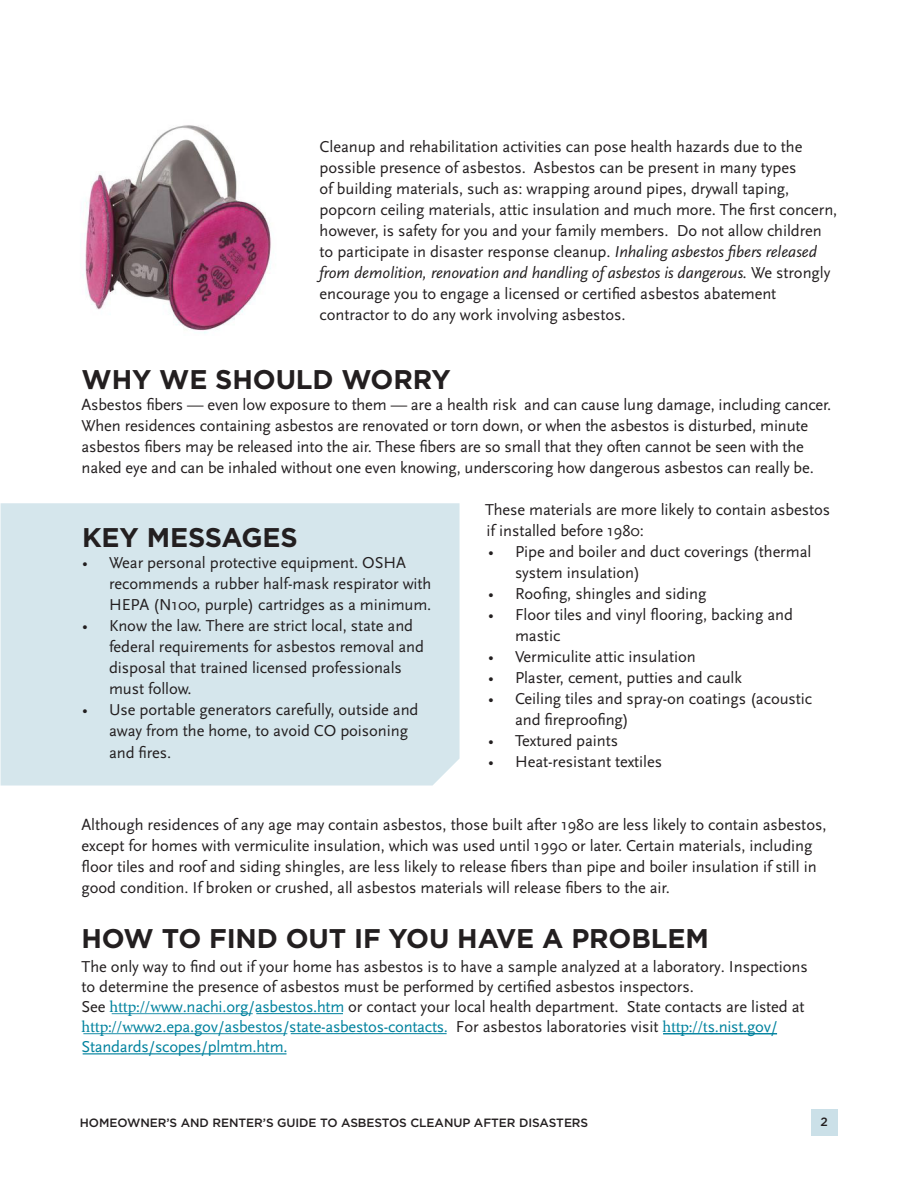
<style>
.page{position:relative;width:918px;height:1188px;background:#fff}
.page>*{position:absolute;margin:0;border:0;box-sizing:border-box;transform-origin:0 0}
.t1{font:700 27px "Gotham";letter-spacing:-.005em;color:#231f20}
.t2{font:16.5px/21px "Scala Sans";letter-spacing:-.005em;color:#231f20}
.t3{font:500 12px "Gotham";letter-spacing:-.005em;color:#231f20}
.s1{font-style:italic}
.s2{font-family:"Minion Pro";color:#00829e}
.s3{color:#00829e}
</style>
<div class="page">
<div style="left:811px;top:1109px;width:27px;height:27px;background:#cbe0e8"></div>
<hr style="left:83px;top:1054px;width:204px;height:1px;background:#00829e">
<hr style="left:663px;top:1033px;width:114px;height:1px;background:#00829e">
<hr style="left:291px;top:1033px;width:156px;height:1px;background:#00829e">
<hr style="left:83px;top:1033px;width:204px;height:1px;background:#00829e">
<hr style="left:256px;top:1013px;width:87px;height:1px;background:#00829e">
<hr style="left:112px;top:1013px;width:141px;height:1px;background:#00829e">
<img style="left:82px;top:125px;width:189px;height:209px">
<div style="left:1px;top:503px;width:459px;height:283px;background:#d5e6ec"></div>
<p class="t2" style="left:320px;top:136px;width:519px">Cleanup and rehabilitation activities can pose health hazards due to the possible presence of asbestos. Asbestos can be present in many types<br>of building materials, such as: wrapping around pipes, drywall taping, popcorn ceiling materials, attic insulation and much more. The first concern, however, is safety for you and your family members. Do not allow children to participate in disaster response cleanup. <span class="s1">Inhaling asbestos fibers released from demolition, renovation and handling of asbestos is dangerous.</span> We strongly encourage you to engage a licensed or certified asbestos abatement contractor to do any work involving asbestos.</p>
<h2 class="t1" style="left:82px;top:361px;width:371px">WHY WE SHOULD WORRY</h2>
<p class="t2" style="left:82px;top:394px;width:751px">Asbestos fibers — even low exposure to them — are a health risk and can cause lung damage, including cancer.<br>When residences containing asbestos are renovated or torn down, or when the asbestos is disturbed, minute asbestos fibers may be released into the air. These fibers are so small that they often cannot be seen with the naked eye and can be inhaled without one even knowing, underscoring how dangerous asbestos can really be.</p>
<h2 class="t1" style="left:82px;top:520px;width:217px">KEY MESSAGES</h2>
<p class="t2" style="left:109px;top:553px;width:324px;text-indent:-27px">• Wear personal protective equipment. OSHA recommends a rubber half-mask respirator with<br>HEPA (N100, purple) cartridges as a minimum.</p>
<p class="t2" style="left:109px;top:616px;width:317px;text-indent:-27px">• Know the law. There are strict local, state and federal requirements for asbestos removal and disposal that trained licensed professionals must follow.</p>
<p class="t2" style="left:109px;top:700px;width:311px;text-indent:-27px">• Use portable generators carefully, outside and away from the home, to avoid CO poisoning and fires.</p>
<p class="t2" style="left:485px;top:499px;width:347px">These materials are more likely to contain asbestos if installed before 1980:</p>
<p class="t2" style="left:515px;top:541px;width:298px;text-indent:-27px">• Pipe and boiler and duct coverings (thermal system insulation)</p>
<p class="t2" style="left:488px;top:583px;width:220px">• Roofing, shingles and siding</p>
<p class="t2" style="left:515px;top:604px;width:280px;text-indent:-27px">• Floor tiles and vinyl flooring, backing and mastic</p>
<p class="t2" style="left:488px;top:646px;width:209px">• Vermiculite attic insulation</p>
<p class="t2" style="left:488px;top:667px;width:255px">• Plaster, cement, putties and caulk</p>
<p class="t2" style="left:515px;top:688px;width:299px;text-indent:-27px">• Ceiling tiles and spray-on coatings (acoustic and fireproofing)</p>
<p class="t2" style="left:488px;top:730px;width:132px">• Textured paints</p>
<p class="t2" style="left:488px;top:751px;width:176px">• Heat-resistant textiles</p>
<p class="t2" style="left:82px;top:814px;width:746px">Although residences of any age may contain asbestos, those built after 1980 are less likely to contain asbestos, except for homes with vermiculite insulation, which was used until 1990 or later. Certain materials, including floor tiles and roof and siding shingles, are less likely to release fibers than pipe and boiler insulation if still in good condition. If broken or crushed, all asbestos materials will release fibers to the air.</p>
<h2 class="t1" style="left:82px;top:921px;width:629px">HOW TO FIND OUT IF YOU HAVE A PROBLEM</h2>
<p class="t2" style="left:82px;top:957px;width:728px;line-height:20px">The only way to find out if your home has asbestos is to have a sample analyzed at a laboratory. Inspections to determine the presence of asbestos must be performed by certified asbestos inspectors.<br>See <span class="s2">http://w</span><span class="s3">ww.nachi.org/asbestos.htm</span> or contact your local health department. State contacts are listed at <span class="s2">http://w</span><span class="s3">ww2.epa.gov/asbestos/state-asbestos-contacts.</span> For asbestos laboratories visit <span class="s2">http://t</span><span class="s3">s.nist.gov/ Standards/scopes/plmtm.htm.</span></p>
<p class="t3" style="left:80px;top:1115px;width:510px">HOMEOWNER’S AND RENTER’S GUIDE TO ASBESTOS CLEANUP AFTER DISASTERS</p>
<p class="t3" style="left:820px;top:1114px;width:9px">2</p>
</div>
